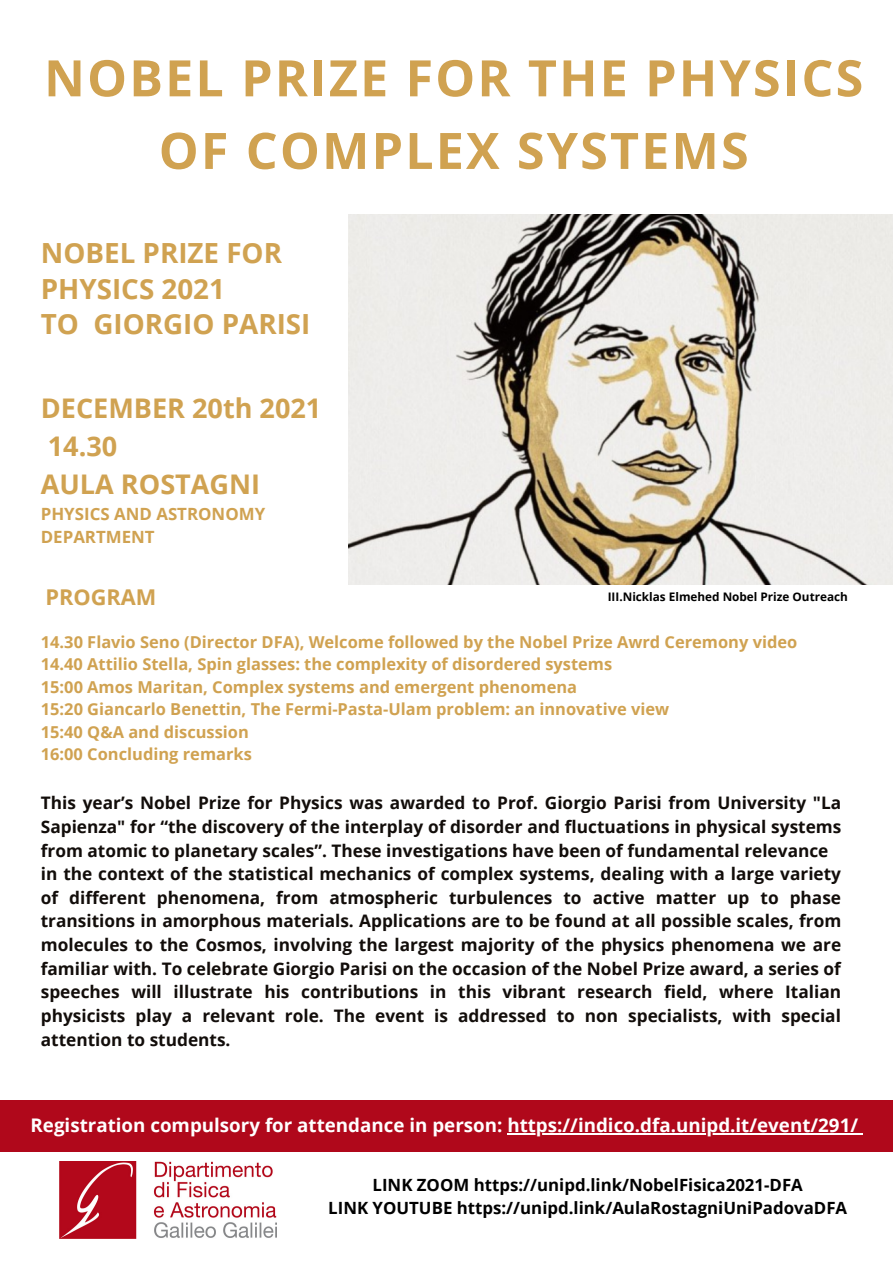
<style>
.page{position:relative;width:893px;height:1263px;background:#fff}
.page>*{position:absolute;margin:0;border:0;box-sizing:border-box;transform-origin:0 0}
.t1{font:700 50.25px/72.6px "Open Sans";letter-spacing:.045em;color:#d0a251;text-align:center}
.t2{font:700 27.75px/35.5px "Open Sans";color:#d0a251}
.t3{font:700 27.08px/37.7px "Open Sans";color:#d0a251}
.t4{font:700 21.75px "Open Sans";color:#d0a251}
.t5{font:700 18.75px "Open Sans";color:#fff}
.t6{font:700 17.25px/23.6px "Open Sans";color:#120d0a;text-align:justify}
.t7{font:700 16.88px/23.1px "Open Sans";color:#d0a251}
.t8{font:700 16.8px "Open Sans";color:#000}
.t9{font:700 16.42px "Open Sans";color:#d0a251}
.t10{font:700 11.77px "Open Sans";color:#000}
</style>
<div class="page">
<img style="left:348px;top:215px;width:545px;height:369px">
<img style="left:59px;top:1162px;width:217px;height:76px">
<div style="left:0;top:1100px;width:893px;height:52px;background:#b0081b"></div>
<hr style="left:507px;top:1133px;width:351px;height:1px;background:#fff">
<p class="t1" style="left:44px;top:41px;width:820px">NOBEL PRIZE FOR THE PHYSICS<br>OF COMPLEX SYSTEMS</p>
<p class="t2" style="left:41px;top:235px;width:243px">NOBEL PRIZE FOR<br>PHYSICS 2021</p>
<p class="t2" style="left:41px;top:306px;width:271px">TO GIORGIO PARISI</p>
<p class="t3" style="left:41px;top:389px;width:282px">DECEMBER 20th 2021<br>14.30</p>
<p class="t3" style="left:41px;top:464px;width:221px">AULA ROSTAGNI</p>
<p class="t7" style="left:41px;top:502px;width:226px">PHYSICS AND ASTRONOMY<br>DEPARTMENT</p>
<p class="t4" style="left:45px;top:582px;width:112px">PROGRAM</p>
<p class="t10" style="left:608px;top:588px;width:242px">III.Nicklas Elmehed Nobel Prize Outreach</p>
<p class="t9" style="left:41px;top:630px;width:758px">14.30 Flavio Seno (Director DFA), Welcome followed by the Nobel Prize Awrd Ceremony video</p>
<p class="t9" style="left:41px;top:652px;width:573px">14.40 Attilio Stella, Spin glasses: the complexity of disordered systems</p>
<p class="t9" style="left:41px;top:675px;width:538px">15:00 Amos Maritan, Complex systems and emergent phenomena</p>
<p class="t9" style="left:41px;top:697px;width:630px">15:20 Giancarlo Benettin, The Fermi-Pasta-Ulam problem: an innovative view</p>
<p class="t9" style="left:41px;top:720px;width:210px">15:40 Q&amp;A and discussion</p>
<p class="t9" style="left:41px;top:742px;width:213px">16:00 Concluding remarks</p>
<p class="t6" style="left:41px;top:791px;width:802px">This year’s Nobel Prize for Physics was awarded to Prof. Giorgio Parisi from University "La Sapienza" for “the discovery of the interplay of disorder and fluctuations in physical systems from atomic to planetary scales”. These investigations have been of fundamental relevance</p>
<p class="t6" style="left:41px;top:862px;width:802px">in the context of the statistical mechanics of complex systems, dealing with a large variety of different phenomena, from atmospheric turbulences to active matter up to phase transitions in amorphous materials. Applications are to be found at all possible scales, from molecules to the Cosmos, involving the largest majority of the physics phenomena we are familiar with. To celebrate Giorgio Parisi on the occasion of the Nobel Prize award, a series of speeches will illustrate his contributions in this vibrant research field, where Italian physicists play a relevant role. The event is addressed to non specialists, with special attention to students.</p>
<p class="t5" style="left:31px;top:1112px;width:829px">Registration compulsory for attendance in person: https://indico.dfa.unipd.it/event/291/</p>
<p class="t8" style="left:372px;top:1172px;width:432px">LINK ZOOM https://unipd.link/NobelFisica2021-DFA</p>
<p class="t8" style="left:328px;top:1195px;width:520px">LINK YOUTUBE https://unipd.link/AulaRostagniUniPadovaDFA</p>
</div>
